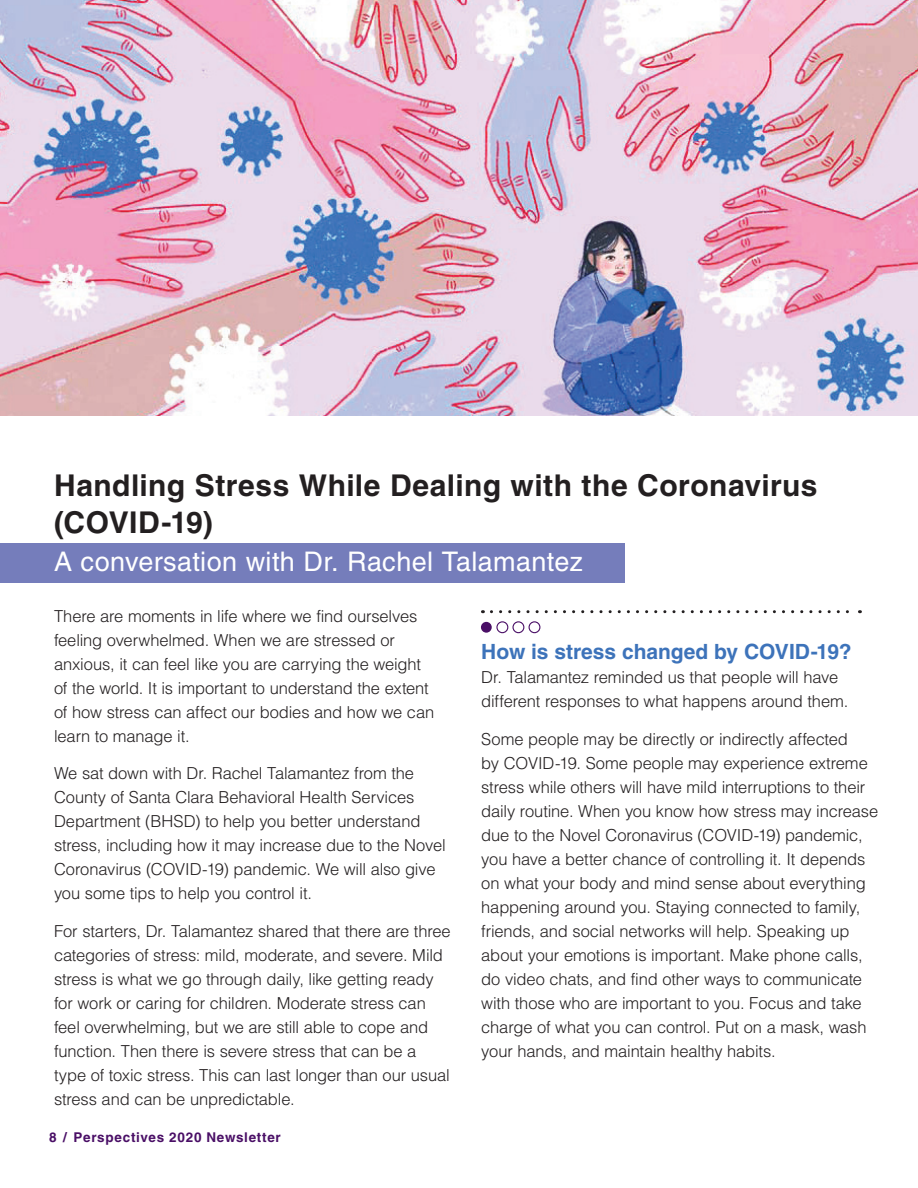
<style>
.page{position:relative;width:918px;height:1188px;background:#fff}
.page>*{position:absolute;margin:0;border:0;box-sizing:border-box;transform-origin:0 0}
.t1{font:700 30px/37.5px "Helvetica LT Std";letter-spacing:.015em;color:#231f20}
.t2{font:27px "Helvetica LT Std";letter-spacing:.015em;color:#fff}
.t3{font:700 21px "Helvetica LT Std";color:#3d73ba}
.t4{font:300 16.5px/24px "Helvetica LT Std";letter-spacing:-.01em;color:#231f20}
.t5{font:700 13.5px "Helvetica LT Std";letter-spacing:.055em;color:#4a0f66}
</style>
<div class="page">
<div style="left:0;top:544px;width:624px;height:39px;background:#757dbb"></div>
<img style="left:0;top:0;width:918px;height:416px">
<svg style="left:491px;top:610px;width:369px;height:3px"></svg>
<div style="left:481px;top:622px;width:11px;height:11px;background:#4a0f66;border-radius:50%"></div>
<div style="left:496px;top:621px;width:12px;height:12px;border:1px solid #4a0f66;border-radius:50%"></div>
<div style="left:512px;top:621px;width:12px;height:12px;border:1px solid #4a0f66;border-radius:50%"></div>
<div style="left:529px;top:621px;width:11px;height:12px;border:1px solid #4a0f66;border-radius:50%"></div>
<h1 class="t1" style="left:54px;top:466px;width:765px">Handling Stress While Dealing with the Coronavirus (COVID-19)</h1>
<h2 class="t2" style="left:54px;top:546px;width:530px">A conversation with Dr. Rachel Talamantez</h2>
<p class="t4" style="left:54px;top:604px;width:382px">There are moments in life where we find ourselves feeling overwhelmed. When we are stressed or anxious, it can feel like you are carrying the weight of the world. It is important to understand the extent of how stress can affect our bodies and how we can learn to manage it.</p>
<p class="t4" style="left:54px;top:761px;width:393px">We sat down with Dr. Rachel Talamantez from the County of Santa Clara Behavioral Health Services Department (BHSD) to help you better understand stress, including how it may increase due to the Novel Coronavirus (COVID-19) pandemic. We will also give you some tips to help you control it.</p>
<p class="t4" style="left:54px;top:919px;width:398px">For starters, Dr. Talamantez shared that there are three categories of stress: mild, moderate, and severe. Mild stress is what we go through daily, like getting ready for work or caring for children. Moderate stress can feel overwhelming, but we are still able to cope and function. Then there is severe stress that can be a type of toxic stress. This can last longer than our usual stress and can be unpredictable.</p>
<p class="t5" style="left:49px;top:1129px;width:233px">8 / Perspectives 2020 Newsletter</p>
<p class="t3" style="left:481px;top:639px;width:372px">How is stress changed by COVID-19?</p>
<p class="t4" style="left:481px;top:665px;width:369px">Dr. Talamantez reminded us that people will have different responses to what happens around them.</p>
<p class="t4" style="left:481px;top:727px;width:398px">Some people may be directly or indirectly affected<br>by COVID-19. Some people may experience extreme stress while others will have mild interruptions to their daily routine. When you know how stress may increase due to the Novel Coronavirus (COVID-19) pandemic, you have a better chance of controlling it. It depends on what your body and mind sense about everything happening around you. Staying connected to family, friends, and social networks will help. Speaking up about your emotions is important. Make phone calls, do video chats, and find other ways to communicate with those who are important to you. Focus and take charge of what you can control. Put on a mask, wash your hands, and maintain healthy habits.</p>
</div>
